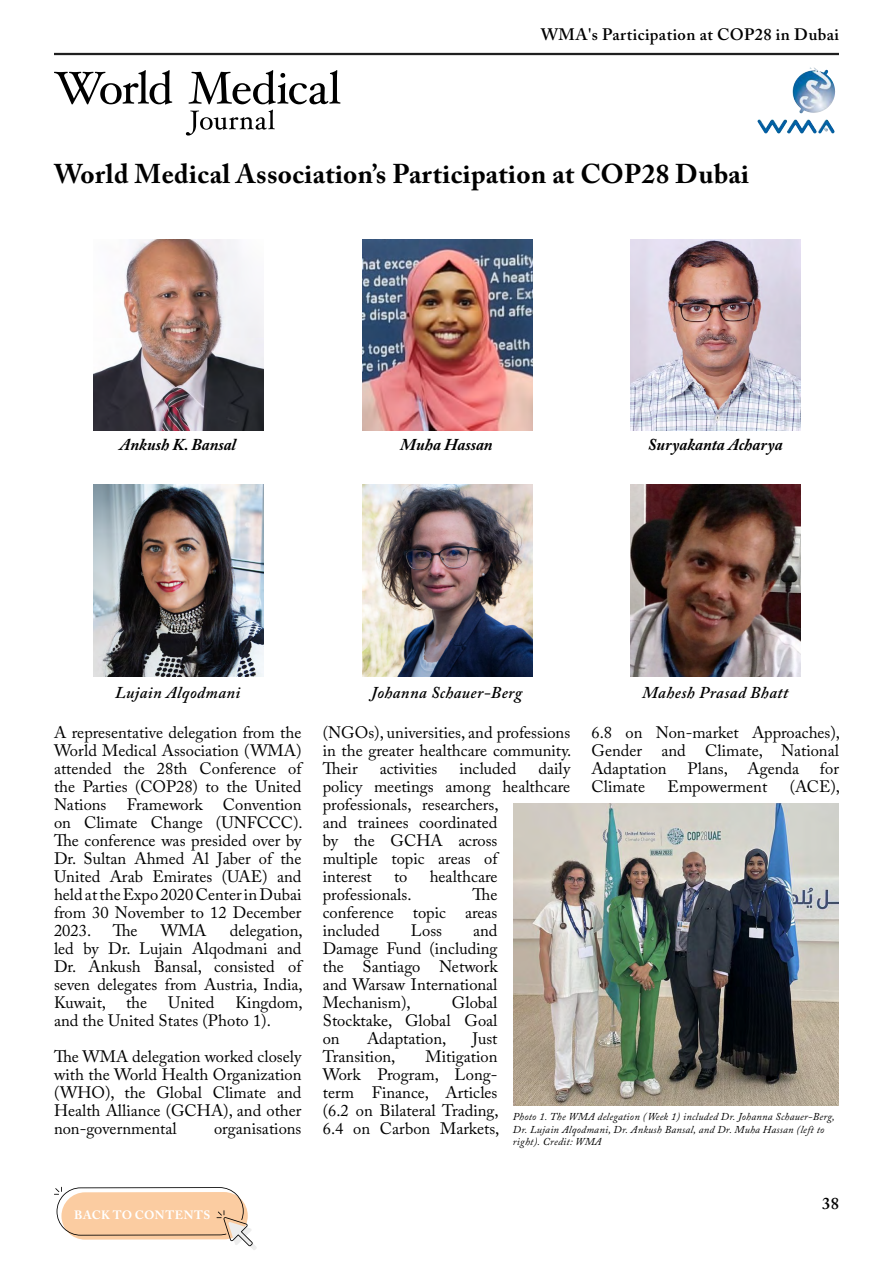
<style>
.page{position:relative;width:893px;height:1263px;background:#fff}
.page>*{position:absolute;margin:0;border:0;box-sizing:border-box;transform-origin:0 0}
.t1{font:700 27px "Adobe Caslon Pro";letter-spacing:.015em;color:#000}
.t2{font:16.5px/18px "Adobe Caslon Pro";color:#000;text-align:justify}
.t3{font:italic 600 16.5px "Adobe Caslon Pro";letter-spacing:.025em;color:#000}
.t4{font:italic 700 16.5px "Adobe Caslon Pro";color:#000}
.t5{font:600 16.5px "Adobe Caslon Pro";letter-spacing:.025em;color:#000}
.t6{font:700 12px "Adobe Caslon Pro";letter-spacing:.04em;color:#fff}
.t7{font:italic 10.5px/12.6px "Adobe Caslon Pro";letter-spacing:.025em;color:#000}
</style>
<div class="page">
<hr style="left:54px;top:53px;width:785px;height:1px;background:#000">
<hr style="left:54px;top:54px;width:785px;height:1px;background:#000">
<img style="left:802px;top:67px;width:13px;height:7px">
<svg style="left:54px;top:70px;width:118px;height:35px"></svg>
<svg style="left:186px;top:70px;width:154px;height:66px"></svg>
<img style="left:93px;top:239px;width:170px;height:192px">
<img style="left:93px;top:484px;width:170px;height:192px">
<svg style="left:54px;top:1187px;width:203px;height:63px"></svg>
<img style="left:362px;top:239px;width:170px;height:192px">
<img style="left:362px;top:484px;width:170px;height:192px">
<img style="left:631px;top:239px;width:170px;height:192px">
<img style="left:631px;top:484px;width:170px;height:192px">
<img style="left:513px;top:804px;width:326px;height:302px">
<p class="t5" style="left:541px;top:24px;width:300px">WMA's Participation at COP28 in Dubai</p>
<h1 class="t1" style="left:54px;top:158px;width:696px">World Medical Association’s Participation at COP28 Dubai</h1>
<p class="t4" style="left:120px;top:435px;width:118px">Ankush K. Bansal</p>
<p class="t4" style="left:400px;top:435px;width:94px">Muha Hassan</p>
<p class="t4" style="left:648px;top:435px;width:136px">Suryakanta Acharya</p>
<p class="t3" style="left:115px;top:683px;width:127px">Lujain Alqodmani</p>
<p class="t3" style="left:371px;top:683px;width:153px">Johanna Schauer-Berg</p>
<p class="t3" style="left:642px;top:683px;width:148px">Mahesh Prasad Bhatt</p>
<p class="t2" style="left:54px;top:723px;width:250px">A representative delegation from the World Medical Association (WMA) attended the 28th Conference of the Parties (COP28) to the United Nations Framework Convention on Climate Change (UNFCCC).<br>The conference was presided over by Dr. Sultan Ahmed Al Jaber of the United Arab Emirates (UAE) and held at the Expo 2020 Center in Dubai from 30 November to 12 December 2023.</p>
<p class="t2" style="left:113px;top:921px;width:26px">The</p>
<p class="t2" style="left:161px;top:921px;width:47px">WMA</p>
<p class="t2" style="left:54px;top:921px;width:250px;text-indent:176px">delegation, led by Dr. Lujain Alqodmani and Dr. Ankush Bansal, consisted of seven delegates from Austria, India, Kuwait, the</p>
<p class="t2" style="left:54px;top:993px;width:250px;text-indent:182px">Kingdom, and the United States (Photo 1).</p>
<p class="t2" style="left:54px;top:1047px;width:249px">The WMA delegation worked closely with the World Health Organization (WHO), the Global Climate and Health Alliance (GCHA), and other non-governmental</p>
<p class="t2" style="left:168px;top:993px;width:48px">United</p>
<p class="t2" style="left:214px;top:1119px;width:89px">organisations</p>
<p class="t2" style="left:323px;top:723px;width:250px">(NGOs), universities, and professions in the greater healthcare community.<br>Their</p>
<p class="t2" style="left:591px;top:723px;width:250px">6.8 on Non-market Approaches), Gender and Climate, National Adaptation</p>
<p class="t2" style="left:687px;top:759px;width:113px">Plans, Agenda</p>
<p class="t2" style="left:820px;top:759px;width:21px">for</p>
<p class="t2" style="left:323px;top:759px;width:249px;text-align:left;text-indent:216px">daily policy meetings among healthcare professionals, researchers,<br>and trainees coordinated<br>by the GCHA across<br>multiple topic areas of<br>interest</p>
<p class="t2" style="left:380px;top:759px;width:59px">activities</p>
<p class="t2" style="left:459px;top:759px;width:59px">included</p>
<p class="t2" style="left:591px;top:777px;width:55px">Climate</p>
<p class="t2" style="left:668px;top:777px;width:101px">Empowerment</p>
<p class="t2" style="left:790px;top:777px;width:52px">(ACE),</p>
<p class="t2" style="left:394px;top:867px;width:15px">to</p>
<p class="t2" style="left:430px;top:867px;width:69px">healthcare</p>
<p class="t2" style="left:323px;top:885px;width:90px">professionals.</p>
<p class="t2" style="left:323px;top:885px;width:176px;text-indent:150px">The conference topic areas included</p>
<p class="t2" style="left:323px;top:921px;width:176px;text-indent:150px">and Damage Fund (including the Santiago Network and Warsaw International Mechanism),</p>
<p class="t2" style="left:411px;top:921px;width:33px">Loss</p>
<p class="t2" style="left:323px;top:993px;width:176px;text-indent:129px">Global Stocktake, Global Goal on</p>
<p class="t2" style="left:367px;top:1029px;width:81px">Adaptation,</p>
<p class="t2" style="left:473px;top:1029px;width:26px">Just</p>
<p class="t2" style="left:323px;top:1047px;width:74px">Transition,</p>
<p class="t2" style="left:323px;top:1047px;width:178px;text-indent:103px">Mitigation Work Program, Long&shy;term Finance, Articles (6.2 on Bilateral Trading, 6.4 on Carbon Markets,</p>
<p class="t7" style="left:513px;top:1110px;width:323px">Photo 1. The WMA delegation (Week 1) included Dr. Johanna Schauer-Berg,<br>Dr. Lujain Alqodmani, Dr. Ankush Bansal, and Dr. Muha Hassan (left to right). Credit: WMA</p>
<p class="t6" style="left:74px;top:1208px;width:138px">BACK TO CONTENTS</p>
<p class="t5" style="left:822px;top:1194px;width:18px">38</p>
</div>
